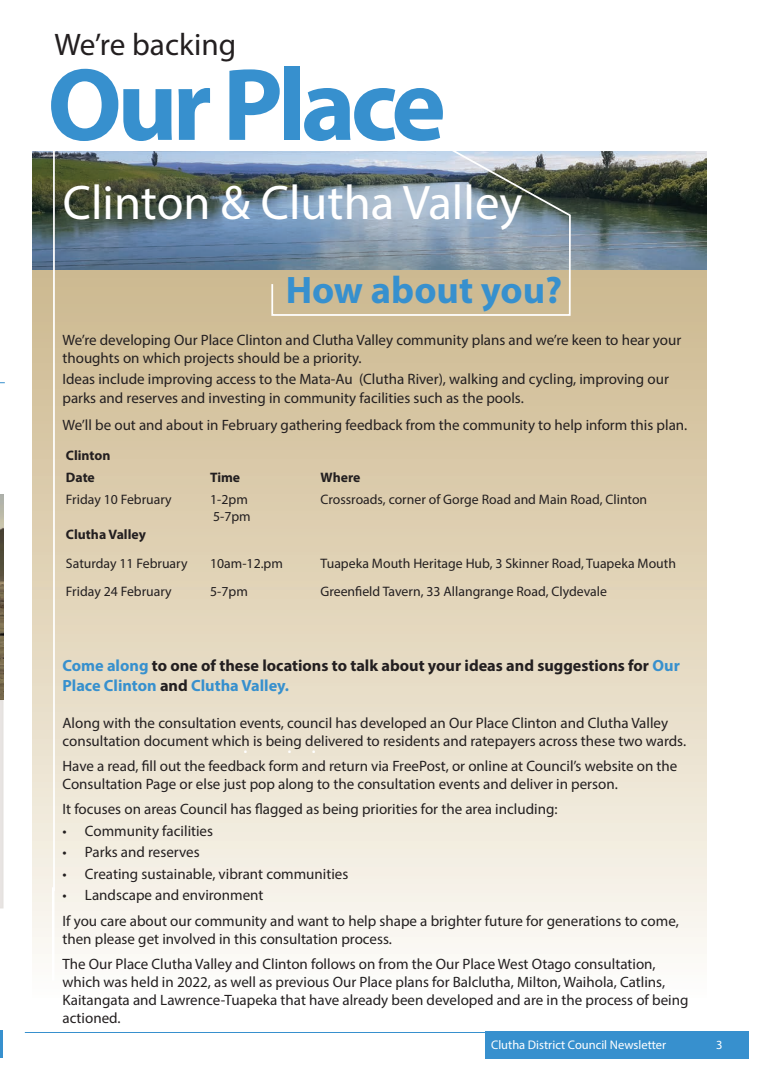
<style>
.page{position:relative;width:773px;height:1081px;background:#fff}
.page>*{position:absolute;margin:0;border:0;box-sizing:border-box;transform-origin:0 0}
.t1{font:700 103.75px "Myriad Pro";letter-spacing:-.05em;color:#3790ce}
.t2{font:48.75px "Myriad Pro";color:#fff}
.t3{font:700 38.5px "Myriad Pro";color:#3790ce}
.t4{font:31.25px "Myriad Pro";color:#231f20}
.t5{font:700 16.25px/19.5px "Myriad Pro";color:#231f20}
.t6{font:15px/18px "Myriad Pro";color:#231f20}
.t7{font:13.75px/16.5px "Myriad Pro";color:#231f20}
.t8{font:700 13.75px/22px "Myriad Pro";color:#231f20}
.t9{font:12.5px "Myriad Pro";color:#fff}
.s1{color:#3790ce}
</style>
<div class="page">
<hr style="left:0;top:1030px;width:2px;height:28px;background:#3790ce">
<hr style="left:25px;top:1032px;width:720px;height:1px;background:#3790ce">
<div style="left:484px;top:1031px;width:264px;height:28px;background:#3790ce"></div>
<svg style="left:0;top:700px;width:4px;height:208px"></svg>
<img style="left:0;top:494px;width:4px;height:206px">
<div style="left:32px;top:255px;width:674px;height:742px;background:linear-gradient(to bottom,#cbb68a,#fdfbf7)"></div>
<img style="left:32px;top:152px;width:674px;height:118px">
<svg style="left:52px;top:151px;width:519px;height:742px"></svg>
<hr style="left:52px;top:887px;width:2px;height:93px;background:#fff">
<h3 class="t4" style="left:54px;top:26px;width:183px">We’re backing</h3>
<h1 class="t1" style="left:47px;top:37px;width:400px">Our Place</h1>
<h2 class="t2" style="left:63px;top:172px;width:461px">Clinton &amp; Clutha Valley</h2>
<h3 class="t3" style="left:286px;top:265px;width:278px">How about you?</h3>
<p class="t6" style="left:62px;top:331px;width:620px">We’re developing Our Place Clinton and Clutha Valley community plans and we’re keen to hear your thoughts on which projects should be a priority.</p>
<p class="t6" style="left:62px;top:370px;width:608px">Ideas include improving access to the Mata-Au (Clutha River), walking and cycling, improving our parks and reserves and investing in community facilities such as the pools.</p>
<p class="t6" style="left:62px;top:415px;width:626px">We’ll be out and about in February gathering feedback from the community to help inform this plan.</p>
<p class="t8" style="left:66px;top:444px;width:46px">Clinton<br>Date</p>
<p class="t8" style="left:210px;top:466px;width:32px">Time</p>
<p class="t8" style="left:320px;top:466px;width:41px">Where</p>
<p class="t7" style="left:66px;top:491px;width:107px">Friday 10 February</p>
<p class="t7" style="left:210px;top:491px;width:42px">1-2pm<br>5-7pm</p>
<p class="t7" style="left:320px;top:491px;width:328px">Crossroads, corner of Gorge Road and Main Road, Clinton</p>
<p class="t8" style="left:66px;top:523px;width:81px">Clutha Valley</p>
<p class="t7" style="left:66px;top:555px;width:123px">Saturday 11 February</p>
<p class="t7" style="left:210px;top:555px;width:74px">10am-12.pm</p>
<p class="t7" style="left:320px;top:555px;width:357px">Tuapeka Mouth Heritage Hub, 3 Skinner Road, Tuapeka Mouth</p>
<p class="t7" style="left:66px;top:582px;width:107px">Friday 24 February</p>
<p class="t7" style="left:210px;top:582px;width:39px">5-7pm</p>
<p class="t7" style="left:320px;top:582px;width:288px">Greenfield Tavern, 33 Allangrange Road, Clydevale</p>
<p class="t5" style="left:62px;top:655px;width:618px"><span class="s1">Come along</span> to one of these locations to talk about your ideas and suggestions for <span class="s1">Our<br>Place Clinton</span> and <span class="s1">Clutha Valley.</span></p>
<p class="t6" style="left:62px;top:714px;width:625px">Along with the consultation events, council has developed an Our Place Clinton and Clutha Valley consultation document which is being delivered to residents and ratepayers across these two wards.</p>
<p class="t6" style="left:62px;top:757px;width:616px">Have a read, fill out the feedback form and return via FreePost, or online at Council’s website on the<br>Consultation Page or else just pop along to the consultation events and deliver in person.</p>
<p class="t6" style="left:62px;top:800px;width:496px">It focuses on areas Council has flagged as being priorities for the area including:</p>
<p class="t6" style="left:62px;top:821px;width:152px">• Community facilities</p>
<p class="t6" style="left:62px;top:843px;width:139px">• Parks and reserves</p>
<p class="t6" style="left:62px;top:864px;width:287px">• Creating sustainable, vibrant communities</p>
<p class="t6" style="left:62px;top:882px;width:617px;line-height:25.1px">• Landscape and environment<br>If you care about our community and want to help shape a brighter future for generations to come,</p>
<p class="t6" style="left:62px;top:925px;width:594px;line-height:25.1px">then please get involved in this consultation process.<br>The Our Place Clutha Valley and Clinton follows on from the Our Place West Otago consultation,</p>
<p class="t6" style="left:62px;top:972px;width:627px">which was held in 2022, as well as previous Our Place plans for Balclutha, Milton, Waihola, Catlins,<br>Kaitangata and Lawrence-Tuapeka that have already been developed and are in the process of being actioned.</p>
<p class="t9" style="left:491px;top:1037px;width:177px">Clutha District Council Newsletter</p>
<p class="t9" style="left:716px;top:1037px;width:8px">3</p>
</div>
